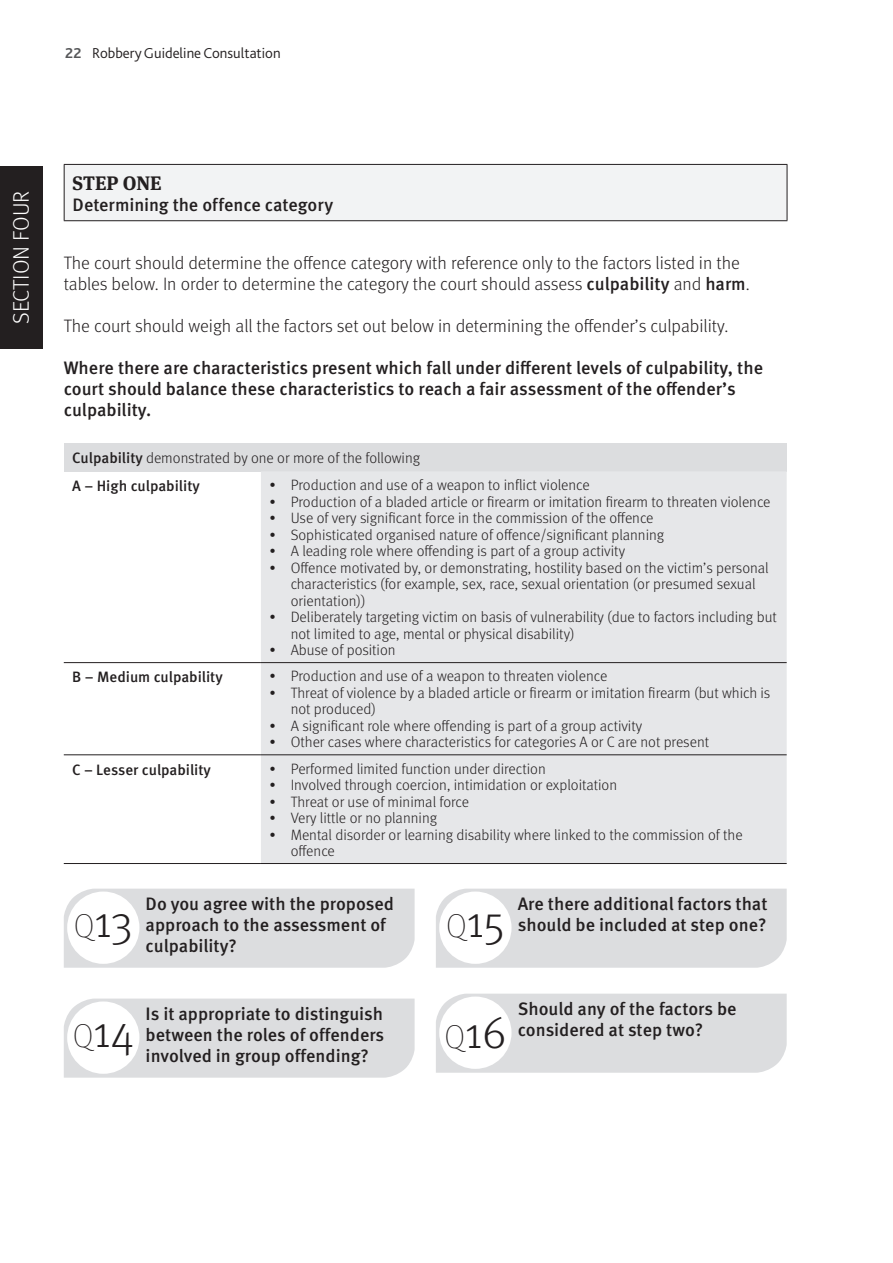
<style>
.page{position:relative;width:893px;height:1263px;background:#fff}
.page>*{position:absolute;margin:0;border:0;box-sizing:border-box;transform-origin:0 0}
.body_text{font:300 45px "Meta OT";color:#231f20}
.t1{font:300 22.5px "Meta OT";color:#fff}
.A_head{font:700 19.5px "Meta Serif OT";color:#231f20}
.question{font:500 18px/21px "Meta OT";color:#231f20}
.body_text-2{font:300 18px/21px "Meta OT";color:#231f20}
.body_text-3{font:500 18px/21px "Meta OT";color:#231f20}
.table_-_bullet{font:300 15px/16.5px "Meta OT";color:#231f20}
.table_text_bold{font:500 15px "Meta OT";color:#231f20}
.table_text_bold-2{font:300 15px "Meta OT";color:#231f20}
.t2{font:300 15px "Bliss 2";color:#231f20}
.s1{font-weight:700;color:#57585a}
.s2{font-weight:500}
.s3{font-weight:100;font-size:33px}
</style>
<div class="page">
<div style="left:0;top:166px;width:43px;height:183px;background:#231f20"></div>
<div style="left:64px;top:164px;width:723px;height:57px;background:#f2f3f4"></div>
<hr style="left:64px;top:165px;width:1px;height:55px;background:#231f20">
<hr style="left:64px;top:164px;width:723px;height:1px;background:#231f20">
<hr style="left:787px;top:165px;width:1px;height:55px;background:#231f20">
<hr style="left:64px;top:220px;width:723px;height:1px;background:#231f20">
<div style="left:64px;top:443px;width:723px;height:28px;background:#dcdddf"></div>
<div style="left:261px;top:471px;width:526px;height:392px;background:#e6e7e9"></div>
<hr style="left:64px;top:662px;width:197px;height:1px;background:#231f20">
<hr style="left:261px;top:662px;width:526px;height:1px;background:#231f20">
<hr style="left:64px;top:754px;width:197px;height:1px;background:#231f20">
<hr style="left:261px;top:754px;width:526px;height:1px;background:#231f20">
<hr style="left:64px;top:863px;width:197px;height:1px;background:#231f20">
<hr style="left:261px;top:863px;width:526px;height:1px;background:#231f20">
<div style="left:64px;top:889px;width:351px;height:79px;background:#dcdddf"></div>
<div style="left:67px;top:891px;width:72px;height:73px;background:#fff;border-radius:50%"></div>
<div style="left:436px;top:994px;width:351px;height:79px;background:#dcdddf"></div>
<div style="left:439px;top:996px;width:72px;height:73px;background:#fff;border-radius:50%"></div>
<div style="left:436px;top:889px;width:351px;height:79px;background:#dcdddf"></div>
<div style="left:439px;top:891px;width:72px;height:73px;background:#fff;border-radius:50%"></div>
<div style="left:64px;top:998px;width:351px;height:80px;background:#dcdddf"></div>
<div style="left:67px;top:1001px;width:72px;height:73px;background:#fff;border-radius:50%"></div>
<p class="t2" style="left:65px;top:43px;width:217px"><span class="s1">22</span> Robbery Guideline Consultation</p>
<h2 class="t1" style="left:8px;top:324px;width:134px;rotate:-90deg">SECTION FOUR</h2>
<p class="A_head" style="left:73px;top:171px;width:91px">STEP ONE</p>
<p class="question" style="left:73px;top:195px;width:262px">Determining the offence category</p>
<p class="body_text-2" style="left:64px;top:253px;width:687px">The court should determine the offence category with reference only to the factors listed in the tables below. In order to determine the category the court should assess <span class="s2">culpability</span> and <span class="s2">harm</span>.</p>
<p class="body_text-2" style="left:64px;top:316px;width:666px">The court should weigh all the factors set out below in determining the offender’s culpability.</p>
<p class="body_text-3" style="left:64px;top:358px;width:701px">Where there are characteristics present which fall under different levels of culpability, the court should balance these characteristics to reach a fair assessment of the offender’s culpability.</p>
<p class="table_text_bold-2" style="left:72px;top:449px;width:349px"><span class="s2">Culpability</span> demonstrated by one or more of the following</p>
<p class="table_text_bold" style="left:72px;top:477px;width:129px">A – High culpability</p>
<p class="table_-_bullet" style="left:269px;top:477px;width:322px">• Production and use of a weapon to inflict violence</p>
<p class="table_-_bullet" style="left:269px;top:493px;width:503px">• Production of a bladed article or firearm or imitation firearm to threaten violence</p>
<p class="table_-_bullet" style="left:269px;top:510px;width:386px">• Use of very significant force in the commission of the offence</p>
<p class="table_-_bullet" style="left:269px;top:526px;width:396px">• Sophisticated organised nature of offence/significant planning</p>
<p class="table_-_bullet" style="left:269px;top:543px;width:357px">• A leading role where offending is part of a group activity</p>
<p class="table_-_bullet" style="left:291px;top:559px;width:479px;text-indent:-21px">• Offence motivated by, or demonstrating, hostility based on the victim’s personal characteristics (for example, sex, race, sexual orientation (or presumed sexual orientation))</p>
<p class="table_-_bullet" style="left:291px;top:609px;width:488px;text-indent:-21px">• Deliberately targeting victim on basis of vulnerability (due to factors including but not limited to age, mental or physical disability)</p>
<p class="table_-_bullet" style="left:269px;top:642px;width:128px">• Abuse of position</p>
<p class="table_text_bold" style="left:72px;top:668px;width:152px">B – Medium culpability</p>
<p class="table_-_bullet" style="left:269px;top:668px;width:339px">• Production and use of a weapon to threaten violence</p>
<p class="table_-_bullet" style="left:291px;top:685px;width:481px;text-indent:-21px">• Threat of violence by a bladed article or firearm or imitation firearm (but which is not produced)</p>
<p class="table_-_bullet" style="left:269px;top:718px;width:374px">• A significant role where offending is part of a group activity</p>
<p class="table_-_bullet" style="left:269px;top:734px;width:441px">• Other cases where characteristics for categories A or C are not present</p>
<p class="table_text_bold" style="left:72px;top:761px;width:140px">C – Lesser culpability</p>
<p class="table_-_bullet" style="left:269px;top:760px;width:278px">• Performed limited function under direction</p>
<p class="table_-_bullet" style="left:269px;top:777px;width:349px">• Involved through coercion, intimidation or exploitation</p>
<p class="table_-_bullet" style="left:269px;top:793px;width:201px">• Threat or use of minimal force</p>
<p class="table_-_bullet" style="left:269px;top:810px;width:169px">• Very little or no planning</p>
<p class="table_-_bullet" style="left:291px;top:826px;width:453px;text-indent:-21px">• Mental disorder or learning disability where linked to the commission of the offence</p>
<p class="body_text" style="left:74px;top:895px;width:60px"><span class="s3">Q</span>13</p>
<p class="question" style="left:146px;top:894px;width:250px">Do you agree with the proposed approach to the assessment of culpability?</p>
<p class="body_text" style="left:73px;top:1005px;width:62px"><span class="s3">Q</span>14</p>
<p class="question" style="left:146px;top:1003px;width:240px;text-align:justify">Is it appropriate to distinguish between the roles of offenders involved in group offending?</p>
<p class="body_text" style="left:446px;top:895px;width:60px"><span class="s3">Q</span>15</p>
<p class="question" style="left:518px;top:894px;width:251px">Are there additional factors that should be included at step one?</p>
<p class="body_text" style="left:444px;top:1006px;width:63px"><span class="s3">Q</span>16</p>
<p class="question" style="left:518px;top:999px;width:220px">Should any of the factors be considered at step two?</p>
</div>
